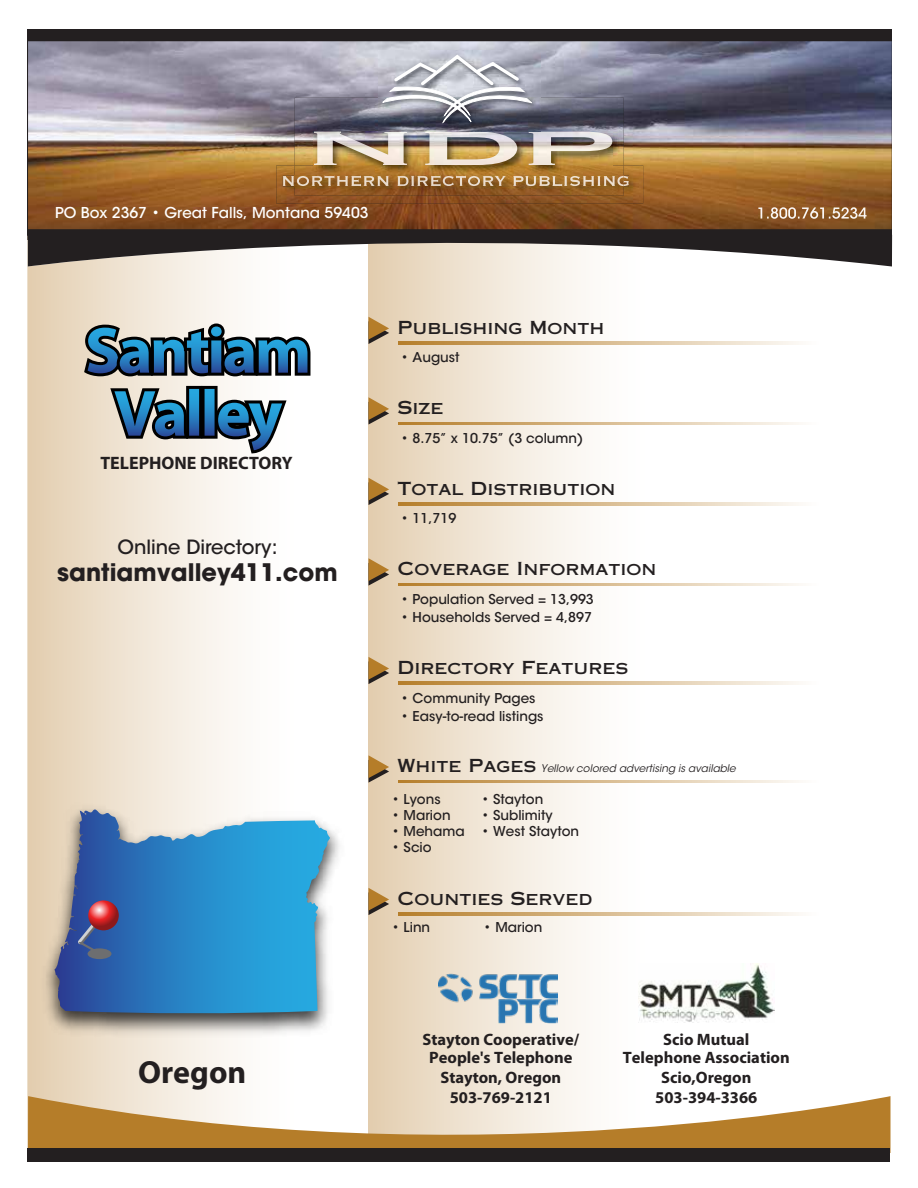
<style>
.page{position:relative;width:918px;height:1188px;background:#fff}
.page>*{position:absolute;margin:0;border:0;box-sizing:border-box;transform-origin:0 0}
.t1{font:700 32.1px "Myriad Pro";color:#231f20}
.t2{font:700 24px "ITC Avant Garde Std";color:#231f20}
.t3{font:500 19.5px "ITC Avant Garde Std";color:#231f20}
.t4{font:18px "Copperplate Gothic Std 31 AB";color:#231f20}
.t5{font:700 18px "Myriad Pro";color:#231f20}
.t6{font:700 16.5px/18px "Myriad Pro";color:#231f20;text-align:center}
.t7{font:500 15px "ITC Avant Garde Std";color:#fff}
.t8{font:500 13.5px "ITC Avant Garde Std";color:#231f20}
.t9{font:italic 10.5px "ITC Avant Garde Std";color:#231f20}
.s1{font-family:"Copperplate Gothic Std 31 AB";font-style:normal;font-size:18px}
</style>
<div class="page">
<div style="left:28px;top:29px;width:864px;height:211px;background:#231f20"></div>
<img style="left:28px;top:41px;width:864px;height:172px">
<div style="left:368px;top:243px;width:345px;height:914px;background:linear-gradient(to right,#e6d2b7,#fff)"></div>
<svg style="left:27px;top:236px;width:284px;height:912px"></svg>
<svg style="left:28px;top:213px;width:864px;height:53px"></svg>
<img style="left:758px;top:207px;width:109px;height:12px">
<img style="left:55px;top:207px;width:328px;height:13px">
<svg style="left:28px;top:1096px;width:862px;height:52px"></svg>
<div style="left:27px;top:1148px;width:863px;height:14px;background:#231f20"></div>
<svg style="left:399px;top:583px;width:400px;height:3px"></svg>
<svg style="left:369px;top:558px;width:20px;height:28px"></svg>
<svg style="left:369px;top:657px;width:20px;height:27px"></svg>
<svg style="left:399px;top:682px;width:400px;height:2px"></svg>
<div style="left:403px;top:352px;width:68px;height:13px;background:#ecddc8"></div>
<svg style="left:369px;top:317px;width:20px;height:27px"></svg>
<svg style="left:399px;top:342px;width:400px;height:2px"></svg>
<svg style="left:369px;top:397px;width:20px;height:28px"></svg>
<svg style="left:399px;top:422px;width:400px;height:3px"></svg>
<svg style="left:369px;top:888px;width:20px;height:27px"></svg>
<svg style="left:399px;top:913px;width:400px;height:2px"></svg>
<img style="left:295px;top:98px;width:329px;height:67px">
<img style="left:314px;top:132px;width:298px;height:33px">
<img style="left:378px;top:50px;width:162px;height:81px">
<svg style="left:382px;top:53px;width:150px;height:70px;background:#a9abb5"></svg>
<img style="left:276px;top:165px;width:367px;height:39px">
<img style="left:283px;top:176px;width:346px;height:10px">
<img style="left:297px;top:176px;width:327px;height:10px">
<div style="left:403px;top:513px;width:53px;height:11px;background:#eadbc5"></div>
<svg style="left:369px;top:478px;width:20px;height:27px"></svg>
<svg style="left:399px;top:503px;width:400px;height:2px"></svg>
<svg style="left:369px;top:755px;width:20px;height:28px"></svg>
<svg style="left:399px;top:780px;width:400px;height:3px"></svg>
<img style="left:34px;top:798px;width:306px;height:246px">
<svg style="left:54px;top:810px;width:276px;height:204px;background:#4992c5"></svg>
<svg style="left:77px;top:914px;width:35px;height:45px"></svg>
<svg style="left:88px;top:900px;width:31px;height:30px"></svg>
<svg style="left:84px;top:324px;width:226px;height:52px;background:#567a92"></svg>
<svg style="left:110px;top:386px;width:177px;height:67px"></svg>
<img style="left:438px;top:971px;width:120px;height:52px">
<img style="left:638px;top:964px;width:137px;height:58px">
<p class="t7" style="left:55px;top:203px;width:315px">PO Box 2367 • Great Falls, Montana 59403</p>
<h3 class="t5" style="left:100px;top:452px;width:194px">TELEPHONE DIRECTORY</h3>
<h3 class="t3" style="left:117px;top:535px;width:161px">Online Directory:</h3>
<h2 class="t2" style="left:57px;top:557px;width:282px">santiamvalley411.com</h2>
<h1 class="t1" style="left:138px;top:1051px;width:110px">Oregon</h1>
<h3 class="t4" style="left:398px;top:316px;width:208px">Publishing Month</h3>
<p class="t8" style="left:401px;top:349px;width:60px">• August</p>
<h3 class="t4" style="left:398px;top:397px;width:47px">Size</h3>
<p class="t8" style="left:401px;top:430px;width:184px">• 8.75” x 10.75” (3 column)</p>
<h3 class="t4" style="left:398px;top:477px;width:219px">Total Distribution</h3>
<p class="t8" style="left:401px;top:510px;width:57px">• 11,719</p>
<h3 class="t4" style="left:398px;top:558px;width:260px">Coverage Information</h3>
<p class="t8" style="left:401px;top:591px;width:195px">• Population Served = 13,993</p>
<p class="t8" style="left:401px;top:609px;width:193px">• Households Served = 4,897</p>
<h3 class="t4" style="left:398px;top:657px;width:232px">Directory Features</h3>
<p class="t8" style="left:401px;top:689px;width:136px">• Community Pages</p>
<p class="t8" style="left:401px;top:707px;width:144px">• Easy-to-read listings</p>
<p class="t9" style="left:398px;top:762px;width:340px"><span class="s1">White Pages</span> Yellow colored advertising is available</p>
<p class="t8" style="left:481px;top:790px;width:63px">• Stayton</p>
<p class="t8" style="left:481px;top:807px;width:73px">• Sublimity</p>
<p class="t8" style="left:481px;top:823px;width:99px">• West Stayton</p>
<p class="t8" style="left:392px;top:790px;width:50px">• Lyons</p>
<p class="t8" style="left:392px;top:807px;width:60px">• Marion</p>
<p class="t8" style="left:392px;top:823px;width:74px">• Mehama</p>
<p class="t8" style="left:392px;top:839px;width:41px">• Scio</p>
<h3 class="t4" style="left:398px;top:887px;width:196px">Counties Served</h3>
<p class="t8" style="left:392px;top:919px;width:40px">• Linn</p>
<p class="t8" style="left:484px;top:919px;width:60px">• Marion</p>
<p class="t6" style="left:422px;top:1030px;width:158px">Stayton Cooperative/<br>People's Telephone</p>
<p class="t6" style="left:440px;top:1067px;width:122px;line-height:19.8px">Stayton, Oregon<br>503-769-2121</p>
<p class="t6" style="left:623px;top:1030px;width:168px">Scio Mutual<br>Telephone Association</p>
<p class="t6" style="left:655px;top:1067px;width:104px;line-height:19.8px">Scio,Oregon<br>503-394-3366</p>
</div>
